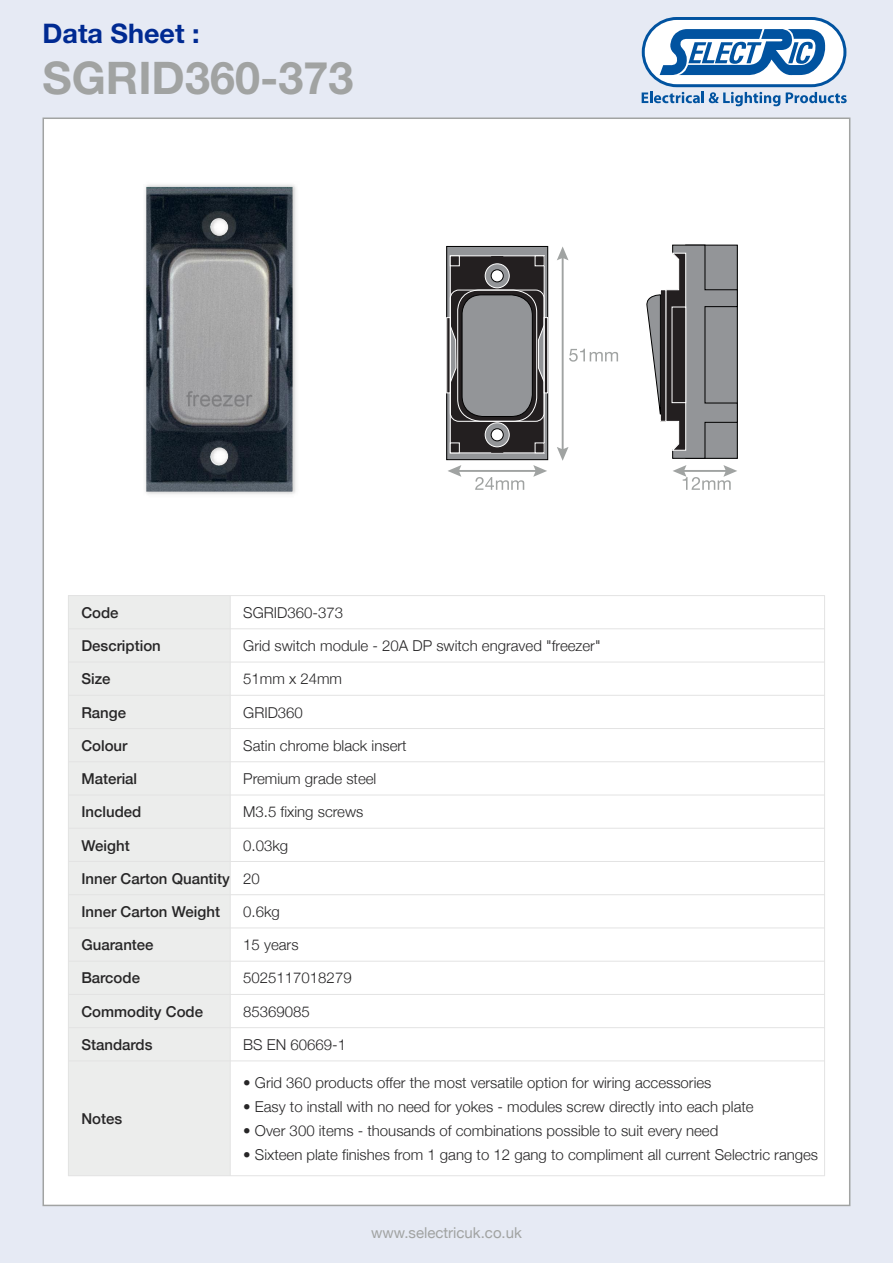
<style>
.page{position:relative;width:893px;height:1263px;background:#e6eaf4}
.page>*{position:absolute;margin:0;border:0;box-sizing:border-box;transform-origin:0 0}
.t1{font:700 45px "Helvetica Neue";color:#a1a3a2}
.t2{font:700 27px "Helvetica Neue";color:#002a92}
.t3{font:300 15px "Helvetica Neue";color:#272627}
.t4{font:500 15px "Helvetica Neue";color:#272627}
.t5{font:15px "Helvetica Neue";color:#a1a3a2}
.s1{font-weight:300}
</style>
<div class="page">
<div style="left:44px;top:119px;width:805px;height:1086px;background:#fff"></div>
<svg style="left:642px;top:17px;width:205px;height:89px"></svg>
<img style="left:145px;top:184px;width:151px;height:311px">
<img style="left:146px;top:187px;width:147px;height:305px">
<div style="left:68px;top:595px;width:162px;height:34px;background:#ecedec"></div>
<div style="left:68px;top:629px;width:162px;height:33px;background:#ecedec"></div>
<div style="left:68px;top:662px;width:162px;height:33px;background:#ecedec"></div>
<div style="left:68px;top:695px;width:162px;height:33px;background:#ecedec"></div>
<div style="left:68px;top:728px;width:162px;height:34px;background:#ecedec"></div>
<div style="left:68px;top:762px;width:162px;height:33px;background:#ecedec"></div>
<div style="left:68px;top:795px;width:162px;height:33px;background:#ecedec"></div>
<div style="left:68px;top:828px;width:162px;height:33px;background:#ecedec"></div>
<div style="left:68px;top:861px;width:162px;height:34px;background:#ecedec"></div>
<div style="left:68px;top:895px;width:162px;height:33px;background:#ecedec"></div>
<div style="left:68px;top:928px;width:162px;height:33px;background:#ecedec"></div>
<div style="left:68px;top:961px;width:162px;height:33px;background:#ecedec"></div>
<div style="left:68px;top:994px;width:162px;height:34px;background:#ecedec"></div>
<div style="left:68px;top:1028px;width:162px;height:33px;background:#ecedec"></div>
<div style="left:68px;top:1061px;width:162px;height:115px;background:#ecedec"></div>
<hr style="left:68px;top:595px;width:1px;height:581px;background:#e3e3e3">
<hr style="left:230px;top:595px;width:1px;height:581px;background:#e3e3e3">
<hr style="left:824px;top:595px;width:1px;height:581px;background:#e3e3e3">
<hr style="left:68px;top:595px;width:757px;height:1px;background:#e3e3e3">
<hr style="left:68px;top:628px;width:757px;height:1px;background:#e3e3e3">
<hr style="left:68px;top:662px;width:757px;height:1px;background:#e3e3e3">
<hr style="left:68px;top:695px;width:757px;height:1px;background:#e3e3e3">
<hr style="left:68px;top:728px;width:757px;height:1px;background:#e3e3e3">
<hr style="left:68px;top:761px;width:757px;height:1px;background:#e3e3e3">
<hr style="left:68px;top:795px;width:757px;height:1px;background:#e3e3e3">
<hr style="left:68px;top:828px;width:757px;height:1px;background:#e3e3e3">
<hr style="left:68px;top:861px;width:757px;height:1px;background:#e3e3e3">
<hr style="left:68px;top:894px;width:757px;height:1px;background:#e3e3e3">
<hr style="left:68px;top:928px;width:757px;height:1px;background:#e3e3e3">
<hr style="left:68px;top:961px;width:757px;height:1px;background:#e3e3e3">
<hr style="left:68px;top:994px;width:757px;height:1px;background:#e3e3e3">
<hr style="left:68px;top:1027px;width:757px;height:1px;background:#e3e3e3">
<hr style="left:68px;top:1061px;width:757px;height:1px;background:#e3e3e3">
<hr style="left:68px;top:1175px;width:757px;height:1px;background:#e3e3e3">
<svg style="left:448px;top:465px;width:99px;height:25px"></svg>
<div style="left:447px;top:246px;width:101px;height:214px;background:#939598"></div>
<div style="left:446px;top:246px;width:102px;height:214px;border:1px solid #000"></div>
<div style="left:446px;top:317px;width:4px;height:76px;border:1px solid #fff"></div>
<div style="left:544px;top:317px;width:4px;height:76px;border:1px solid #fff"></div>
<svg style="left:450px;top:255px;width:95px;height:198px"></svg>
<svg style="left:557px;top:246px;width:61px;height:215px"></svg>
<svg style="left:646px;top:245px;width:91px;height:214px"></svg>
<svg style="left:673px;top:465px;width:64px;height:25px"></svg>
<h2 class="t2" style="left:43px;top:17px;width:159px">Data Sheet :</h2>
<h1 class="t1" style="left:43px;top:50px;width:312px">SGRID360-373</h1>
<p class="t4" style="left:81px;top:603px;width:39px">Code</p>
<p class="t3" style="left:243px;top:603px;width:101px">SGRID360-373</p>
<p class="t4" style="left:81px;top:636px;width:81px">Description</p>
<p class="t3" style="left:243px;top:637px;width:359px">Grid switch module - 20A DP switch engraved "freezer"</p>
<p class="t4" style="left:81px;top:670px;width:31px">Size</p>
<p class="t3" style="left:243px;top:670px;width:100px">51mm x 24mm</p>
<p class="t4" style="left:81px;top:703px;width:46px">Range</p>
<p class="t3" style="left:243px;top:703px;width:61px">GRID360</p>
<p class="t4" style="left:81px;top:736px;width:48px">Colour</p>
<p class="t3" style="left:243px;top:736px;width:165px">Satin chrome black insert</p>
<p class="t4" style="left:81px;top:769px;width:57px">Material</p>
<p class="t3" style="left:243px;top:769px;width:135px">Premium grade steel</p>
<p class="t4" style="left:81px;top:803px;width:62px">Included</p>
<p class="t3" style="left:243px;top:803px;width:122px">M3.5 fixing screws</p>
<p class="t4" style="left:81px;top:836px;width:50px">Weight</p>
<p class="t3" style="left:243px;top:836px;width:47px">0.03kg</p>
<p class="t4" style="left:81px;top:869px;width:180px">Inner Carton Quantity <span class="s1">20</span></p>
<p class="t4" style="left:81px;top:902px;width:140px">Inner Carton Weight</p>
<p class="t3" style="left:243px;top:902px;width:38px">0.6kg</p>
<p class="t4" style="left:81px;top:936px;width:74px">Guarantee</p>
<p class="t3" style="left:243px;top:936px;width:57px">15 years</p>
<p class="t4" style="left:81px;top:969px;width:60px">Barcode</p>
<p class="t3" style="left:243px;top:969px;width:110px">5025117018279</p>
<p class="t4" style="left:81px;top:1002px;width:123px">Commodity Code</p>
<p class="t3" style="left:243px;top:1002px;width:68px">85369085</p>
<p class="t4" style="left:81px;top:1035px;width:73px">Standards</p>
<p class="t3" style="left:243px;top:1035px;width:104px">BS EN 60669-1</p>
<p class="t4" style="left:81px;top:1109px;width:42px">Notes</p>
<p class="t3" style="left:243px;top:1073px;width:470px">• Grid 360 products offer the most versatile option for wiring accessories</p>
<p class="t3" style="left:243px;top:1097px;width:512px">• Easy to install with no need for yokes - modules screw directly into each plate</p>
<p class="t3" style="left:243px;top:1121px;width:477px">• Over 300 items - thousands of combinations possible to suit every need</p>
<p class="t3" style="left:243px;top:1145px;width:576px">• Sixteen plate finishes from 1 gang to 12 gang to compliment all current Selectric ranges</p>
<p class="t5" style="left:371px;top:1224px;width:152px">www.selectricuk.co.uk</p>
</div>
